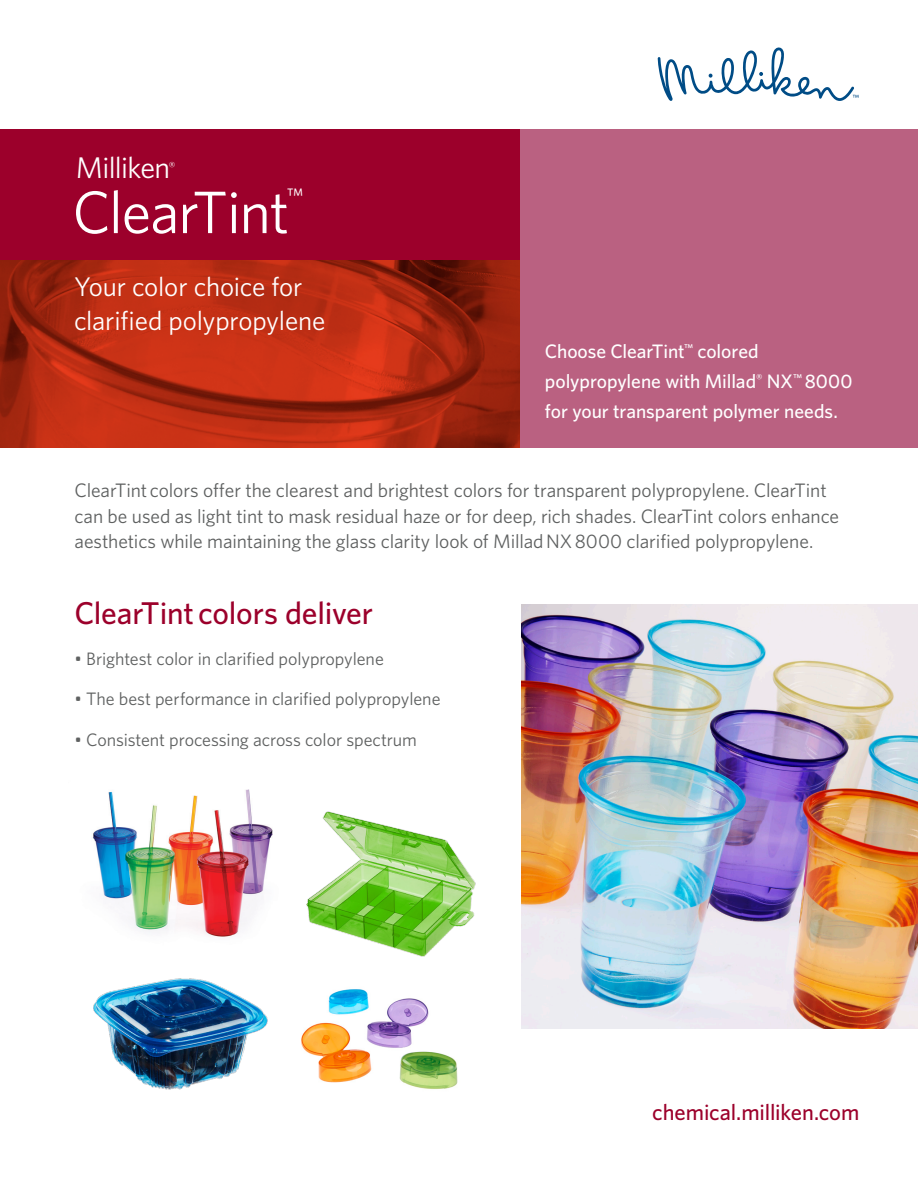
<style>
.page{position:relative;width:918px;height:1188px;background:#fff}
.page>*{position:absolute;margin:0;border:0;box-sizing:border-box;transform-origin:0 0}
.Headline_1{font:60px "Whitney";letter-spacing:-.02em;color:#fff}
.Data_Text{font:500 31.5px "Whitney";letter-spacing:-.005em;color:#9c002b}
.Subhead_1{font:30px "Whitney";letter-spacing:-.025em;color:#fff}
.Subhead_1-2{font:27px "Whitney";letter-spacing:-.01em;color:#fff}
.URL{font:500 22.5px "Whitney";letter-spacing:-.005em;color:#9c002b}
.Headline_1-2{font:21px "Whitney";color:#fff}
.Bullets_Whitney{font:19.5px/25.5px "Whitney";letter-spacing:-.005em;color:#5e6060}
.Subhead_1-3{font:500 19.5px/30px "Whitney";letter-spacing:-.005em;color:#fff}
.Data_Text-2{font:18px "Whitney";letter-spacing:-.005em;color:#5e6060}
.Subhead_1-4{font:11.7px "Whitney";color:#fff}
</style>
<div class="page">
<img style="left:0;top:260px;width:520px;height:187px">
<div style="left:0;top:129px;width:530px;height:131px;background:#9c002b"></div>
<img style="left:301px;top:989px;width:157px;height:100px">
<img style="left:92px;top:789px;width:181px;height:148px">
<img style="left:522px;top:605px;width:396px;height:423px">
<img style="left:307px;top:811px;width:169px;height:145px">
<svg style="left:658px;top:47px;width:201px;height:54px"></svg>
<div style="left:520px;top:129px;width:398px;height:318px;background:#ba6181"></div>
<img style="left:93px;top:978px;width:174px;height:112px">
<p class="Subhead_1" style="left:76px;top:148px;width:96px">Milliken</p>
<p class="Subhead_1-4" style="left:169px;top:158px;width:8px">®</p>
<p class="Headline_1" style="left:72px;top:172px;width:219px">ClearTint</p>
<p class="Headline_1-2" style="left:287px;top:182px;width:18px">™</p>
<p class="Subhead_1-2" style="left:74px;top:268px;width:230px">Your color choice for</p>
<p class="Subhead_1-2" style="left:74px;top:303px;width:253px">clarified polypropylene</p>
<p class="Subhead_1-3" style="left:545px;top:336px;width:309px">Choose ClearTint<sup>™</sup> colored polypropylene with Millad<sup>®</sup> NX<sup>™</sup> 8000 for your transparent polymer needs.</p>
<p class="Bullets_Whitney" style="left:75px;top:477px;width:766px">ClearTint colors offer the clearest and brightest colors for transparent polypropylene. ClearTint can be used as light tint to mask residual haze or for deep, rich shades. ClearTint colors enhance aesthetics while maintaining the glass clarity look of MilladNX8000 clarified polypropylene.</p>
<p class="Data_Text" style="left:75px;top:592px;width:300px">ClearTint colors deliver</p>
<p class="Data_Text-2" style="left:75px;top:646px;width:311px">• Brightest color in clarified polypropylene</p>
<p class="Data_Text-2" style="left:75px;top:687px;width:368px">• The best performance in clarified polypropylene</p>
<p class="Data_Text-2" style="left:75px;top:727px;width:344px">• Consistent processing across color spectrum</p>
<p class="URL" style="left:652px;top:1097px;width:209px">chemical.milliken.com</p>
</div>
